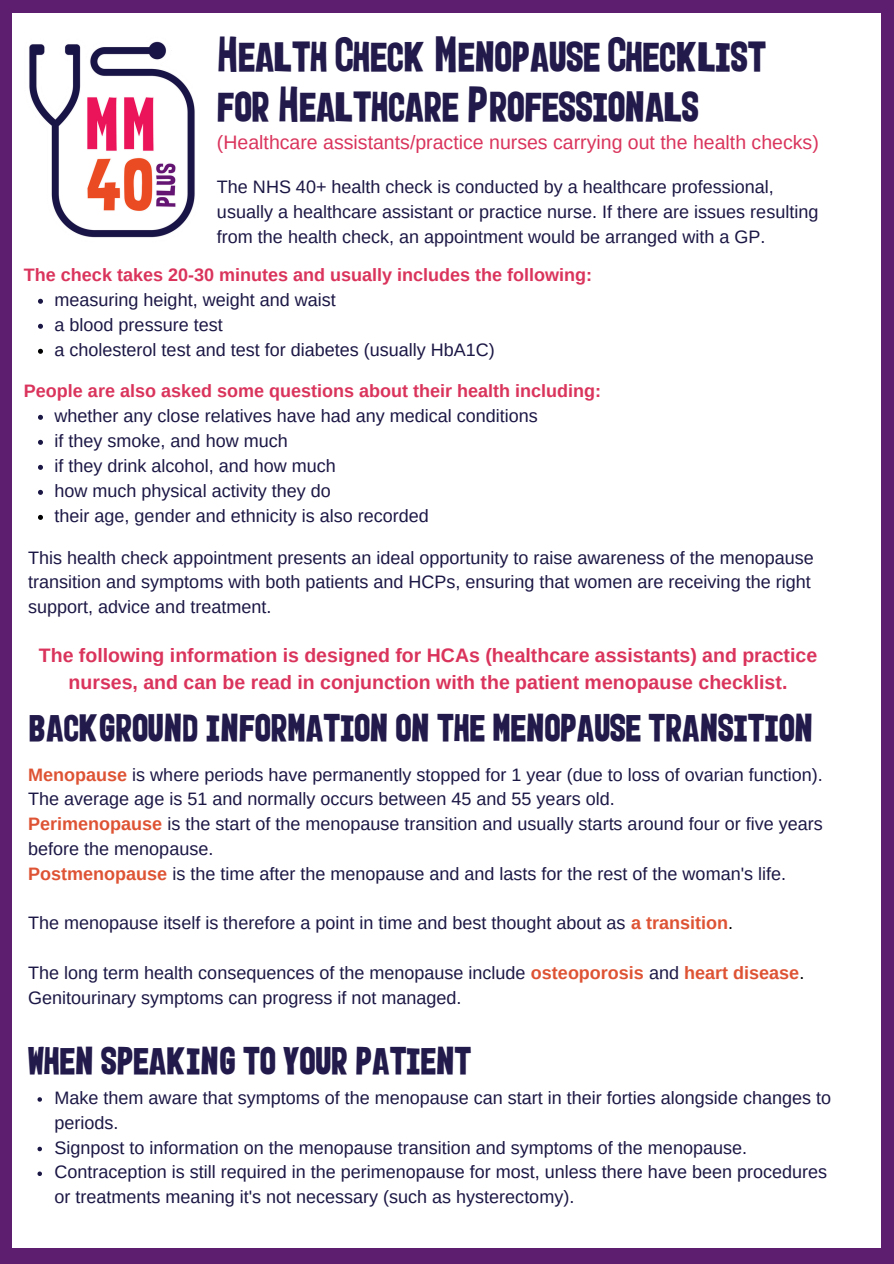
<style>
.page{position:relative;width:894px;height:1264px;background:#fff}
.page>*{position:absolute;margin:0;border:0;box-sizing:border-box;transform-origin:0 0}
.t1{font:36px/49.5px "Menopause Mandate";color:#221a4b}
.t2{font:33px "Menopause Mandate";color:#221a4b}
.t3{font:700 19.5px/27px "Arimo";color:#da345c;text-align:center}
.t4{font:19.5px "Arimo";color:#da345c}
.t5{font:18px/24.8px "Arimo";color:#1b1745}
.t6{font:700 18px "Arimo";color:#da345c}
.s1{font-weight:700;color:#de5334}
.s2{color:#000}
</style>
<div class="page">
<div style="left:0;top:0;width:893px;height:1263px;background:#5e1e6f"></div>
<div style="left:13px;top:13px;width:867px;height:1234px;background:#fff"></div>
<img style="left:12px;top:13px;width:183px;height:271px">
<svg style="left:38px;top:299px;width:5px;height:5px"></svg>
<svg style="left:38px;top:324px;width:5px;height:5px"></svg>
<svg style="left:38px;top:349px;width:5px;height:5px"></svg>
<svg style="left:38px;top:415px;width:5px;height:5px"></svg>
<svg style="left:38px;top:440px;width:5px;height:5px"></svg>
<svg style="left:38px;top:465px;width:5px;height:5px"></svg>
<svg style="left:38px;top:490px;width:5px;height:5px"></svg>
<svg style="left:38px;top:515px;width:5px;height:5px"></svg>
<svg style="left:37px;top:1097px;width:5px;height:4px"></svg>
<svg style="left:37px;top:1146px;width:5px;height:5px"></svg>
<svg style="left:37px;top:1171px;width:5px;height:4px"></svg>
<h1 class="t1" style="left:217px;top:33px;width:550px">Health Check Menopause Checklist for Healthcare Professionals</h1>
<p class="t4" style="left:217px;top:131px;width:603px">(Healthcare assistants/practice nurses carrying out the health checks)</p>
<h2 class="t5" style="left:217px;top:175px;width:602px">The NHS 40+ health check is conducted by a healthcare professional, usually a healthcare assistant or practice nurse. If there are issues resulting from the health check, an appointment would be arranged with a GP.</h2>
<p class="t6" style="left:24px;top:264px;width:569px">The check takes 20-30 minutes and usually includes the following:</p>
<p class="t5" style="left:55px;top:287px;width:282px">measuring height, weight and waist</p>
<p class="t5" style="left:55px;top:312px;width:169px">a blood pressure test</p>
<h2 class="t5" style="left:55px;top:337px;width:441px">a cholesterol test and test for diabetes (usually HbA1C)</h2>
<p class="t6" style="left:24px;top:380px;width:578px">People are also asked some questions about their health including:</p>
<p class="t5" style="left:55px;top:403px;width:484px">whether any close relatives have had any medical conditions</p>
<p class="t5" style="left:55px;top:428px;width:234px">if they smoke, and how much</p>
<p class="t5" style="left:55px;top:453px;width:282px">if they drink alcohol, and how much</p>
<p class="t5" style="left:55px;top:478px;width:277px">how much physical activity they do</p>
<p class="t5" style="left:55px;top:503px;width:375px">their age, gender and ethnicity is also recorded</p>
<h2 class="t5" style="left:28px;top:545px;width:786px">This health check appointment presents an ideal opportunity to raise awareness of the menopause transition and symptoms with both patients and HCPs, ensuring that women are receiving the right support, advice and treatment.</h2>
<h1 class="t3" style="left:39px;top:642px;width:779px">The following information is designed for HCAs (healthcare assistants) and practice nurses, and can be read in conjunction with the patient menopause checklist.</h1>
<h1 class="t2" style="left:28px;top:709px;width:786px">background information on the menopause transition</h1>
<p class="t5" style="left:28px;top:762px;width:795px"><span class="s1">Menopause</span> is where periods have permanently stopped for 1 year (due to loss of ovarian function).</p>
<p class="t5" style="left:28px;top:786px;width:588px">The average age is 51 and normally occurs between 45 and 55 years old.</p>
<p class="t5" style="left:28px;top:811px;width:795px"><span class="s1">Perimenopause</span> is the start of the menopause transition and usually starts around four or five years before the menopause.</p>
<p class="t5" style="left:28px;top:861px;width:759px"><span class="s1">Postmenopause</span> is the time after the menopause and and lasts for the rest of the woman's life.</p>
<p class="t5" style="left:28px;top:910px;width:706px">The menopause itself is therefore a point in time and best thought about as <span class="s1">a transition</span><span class="s2">.</span></p>
<p class="t5" style="left:28px;top:960px;width:777px">The long term health consequences of the menopause include <span class="s1">osteoporosis</span> and <span class="s1">heart disease</span><span class="s2">.<br></span>Genitourinary symptoms can progress if not managed.</p>
<p class="t2" style="left:28px;top:1042px;width:444px">when speaking to your patient</p>
<p class="t5" style="left:55px;top:1085px;width:777px">Make them aware that symptoms of the menopause can start in their forties alongside changes to periods.</p>
<p class="t5" style="left:55px;top:1134px;width:693px">Signpost to information on the menopause transition and symptoms of the menopause.</p>
<p class="t5" style="left:55px;top:1159px;width:773px">Contraception is still required in the perimenopause for most, unless there have been procedures or treatments meaning it's not necessary (such as hysterectomy).</p>
</div>
